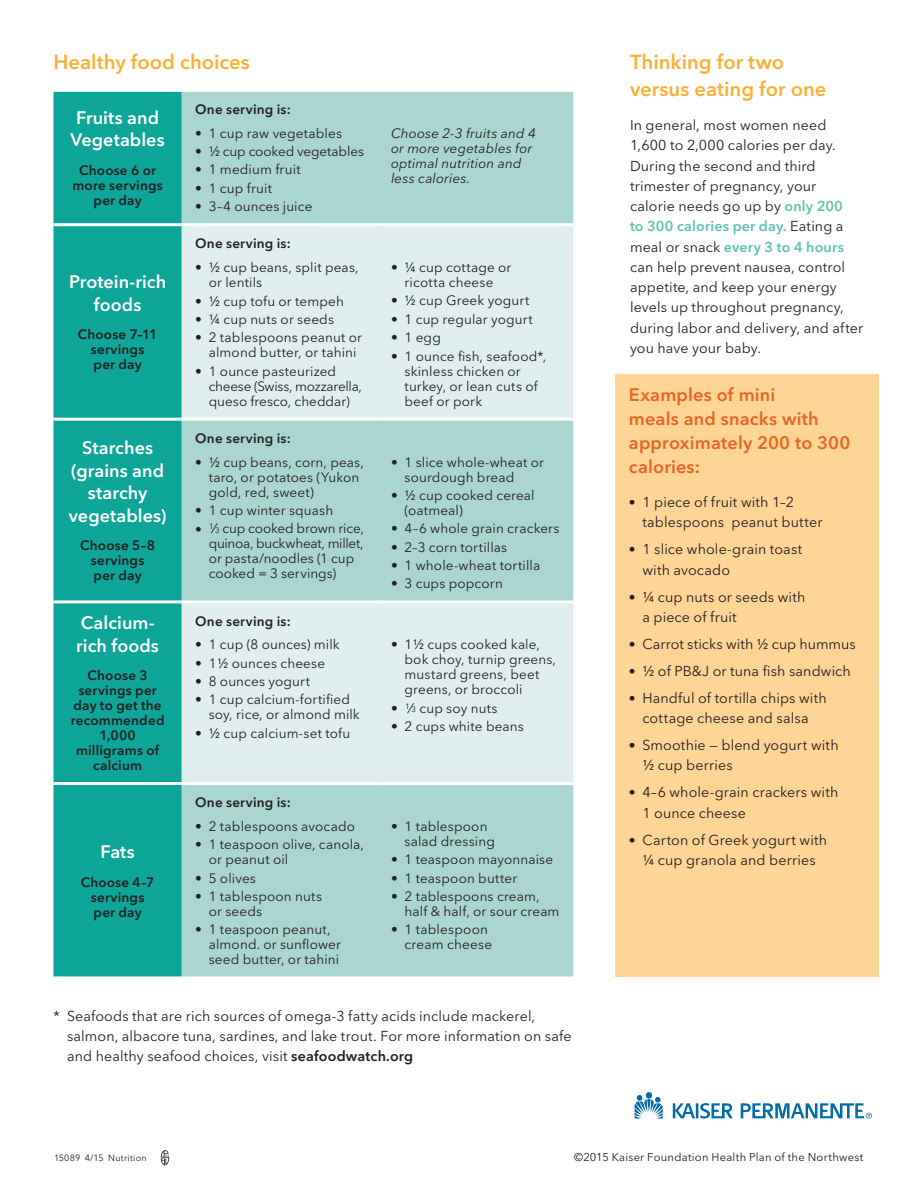
<style>
.page{position:relative;width:918px;height:1188px;background:#fff}
.page>*{position:absolute;margin:0;border:0;box-sizing:border-box;transform-origin:0 0}
.t1{font:600 20.25px/27px "Avenir Next LT Pro";color:#fbb033}
.t2{font:600 18px/22.5px "Avenir Next LT Pro";color:#fff;text-align:center}
.t3{font:600 18px/24px "Avenir Next LT Pro";letter-spacing:.01em;color:#e7661f}
.t4{font:14.25px/20.2px "Avenir Next LT Pro";letter-spacing:.01em;color:#231f20}
.t5{font:13.5px/15px "Avenir Next LT Pro";letter-spacing:.01em;color:#231f20}
.t6{font:600 13.5px/15px "Avenir Next LT Pro";letter-spacing:.015em;color:#231f20;text-align:center}
.t7{font:italic 13.5px/15px "Avenir Next LT Pro";letter-spacing:.01em;color:#231f20}
.t8{font:13.5px "Avenir Next LT Pro";letter-spacing:-.01em;color:#231f20}
.t9{font:11.25px "Avenir Next LT Pro";letter-spacing:.02em;color:#231f20}
.t10{font:9px "Avenir Next LT Pro";letter-spacing:.025em;color:#231f20}
.s1{font-size:7.8px}
.s2{font-weight:600}
.s3{font-weight:600;color:#5dc3b0}
.s4{font-size:13.5px}
</style>
<div class="page">
<div style="left:615px;top:374px;width:264px;height:602px;background:#fed497"></div>
<svg style="left:161px;top:1150px;width:8px;height:16px"></svg>
<svg style="left:635px;top:1094px;width:28px;height:25px"></svg>
<div style="left:646px;top:1092px;width:6px;height:7px;background:#006ba7;border-radius:50%"></div>
<svg style="left:673px;top:1103px;width:60px;height:16px"></svg>
<svg style="left:741px;top:1103px;width:131px;height:16px"></svg>
<div style="left:54px;top:92px;width:128px;height:884px;background:#0da598"></div>
<div style="left:182px;top:92px;width:391px;height:884px;background:#aad5d0"></div>
<svg style="left:182px;top:226px;width:391px;height:556px;fill:#e0efee"></svg>
<hr style="left:54px;top:223px;width:128px;height:3px;background:#fff">
<hr style="left:54px;top:600px;width:128px;height:3px;background:#fff">
<hr style="left:182px;top:223px;width:196px;height:3px;background:#fff">
<hr style="left:378px;top:223px;width:195px;height:3px;background:#fff">
<hr style="left:182px;top:600px;width:196px;height:3px;background:#fff">
<hr style="left:378px;top:600px;width:195px;height:3px;background:#fff">
<hr style="left:54px;top:418px;width:128px;height:3px;background:#fff">
<hr style="left:54px;top:782px;width:128px;height:3px;background:#fff">
<hr style="left:182px;top:418px;width:196px;height:3px;background:#fff">
<hr style="left:378px;top:418px;width:195px;height:3px;background:#fff">
<hr style="left:182px;top:782px;width:196px;height:3px;background:#fff">
<hr style="left:378px;top:782px;width:195px;height:3px;background:#fff">
<h2 class="t1" style="left:54px;top:49px;width:198px">Healthy food choices</h2>
<h3 class="t2" style="left:71px;top:106px;width:96px">Fruits and<br>Vegetables</h3>
<p class="t6" style="left:72px;top:163px;width:92px">Choose 6 or more servings per day</p>
<p class="t6" style="left:195px;top:102px;width:97px">One serving is:</p>
<p class="t5" style="left:195px;top:126px;width:148px">• 1 cup raw vegetables</p>
<p class="t8" style="left:195px;top:143px;width:170px">• ½ cup cooked vegetables</p>
<p class="t5" style="left:195px;top:162px;width:107px">• 1 medium fruit</p>
<p class="t5" style="left:195px;top:181px;width:78px">• 1 cup fruit</p>
<p class="t5" style="left:195px;top:199px;width:119px">• 3–4 ounces juice</p>
<h3 class="t2" style="left:69px;top:271px;width:99px">Protein-rich foods</h3>
<p class="t6" style="left:78px;top:327px;width:81px">Choose 7–11 servings<br>per day</p>
<h3 class="t2" style="left:69px;top:437px;width:99px">Starches (grains and starchy vegetables)</h3>
<p class="t6" style="left:80px;top:538px;width:76px">Choose 5–8 servings per day</p>
<h3 class="t2" style="left:76px;top:611px;width:84px;text-align:left">Calcium&shy;rich foods</h3>
<p class="t6" style="left:71px;top:668px;width:95px">Choose 3 servings per day to get the recommended<br>1,000 milligrams of calcium</p>
<h3 class="t2" style="left:100px;top:841px;width:36px">Fats</h3>
<p class="t6" style="left:81px;top:875px;width:75px">Choose 4–7 servings per day</p>
<p class="t6" style="left:195px;top:236px;width:97px">One serving is:</p>
<p class="t5" style="left:209px;top:260px;width:151px;text-indent:-14px">• ½ cup beans, split peas, or lentils</p>
<p class="t5" style="left:195px;top:293px;width:150px">• ½ cup tofu or tempeh</p>
<p class="t5" style="left:195px;top:312px;width:140px">• ¼ cup nuts or seeds</p>
<p class="t5" style="left:195px;top:330px;width:168px;text-align:center">• 2 tablespoons peanut or almond butter, or tahini</p>
<p class="t5" style="left:209px;top:363px;width:155px;text-indent:-14px">• 1 ounce pasteurized cheese (Swiss, mozzarella, queso fresco, cheddar)</p>
<p class="t6" style="left:195px;top:431px;width:97px">One serving is:</p>
<p class="t5" style="left:209px;top:454px;width:157px;text-indent:-14px">• ½ cup beans, corn, peas, taro, or potatoes (Yukon gold, red, sweet)</p>
<p class="t5" style="left:195px;top:503px;width:139px">• 1 cup winter squash</p>
<p class="t5" style="left:209px;top:521px;width:157px;text-indent:-13px">• <sup>1</sup>∕<span class="s1">3</span> cup cooked brown rice, quinoa, buckwheat, millet, or pasta/noodles (1 cup cooked = 3 servings)</p>
<p class="t6" style="left:195px;top:613px;width:97px">One serving is:</p>
<p class="t5" style="left:195px;top:637px;width:146px">• 1 cup (8 ounces) milk</p>
<p class="t5" style="left:195px;top:656px;width:131px">• 1 ½ ounces cheese</p>
<p class="t5" style="left:195px;top:674px;width:116px">• 8 ounces yogurt</p>
<p class="t5" style="left:209px;top:692px;width:153px;text-indent:-14px">• 1 cup calcium-fortified soy, rice, or almond milk</p>
<p class="t5" style="left:195px;top:726px;width:156px">• ½ cup calcium-set tofu</p>
<p class="t6" style="left:195px;top:795px;width:97px">One serving is:</p>
<p class="t5" style="left:195px;top:819px;width:161px">• 2 tablespoons avocado</p>
<p class="t5" style="left:209px;top:837px;width:157px;text-indent:-14px">• 1 teaspoon olive, canola, or peanut oil</p>
<p class="t5" style="left:195px;top:870px;width:62px">• 5 olives</p>
<p class="t5" style="left:209px;top:889px;width:115px;text-indent:-14px">• 1 tablespoon nuts or seeds</p>
<p class="t5" style="left:209px;top:922px;width:134px;text-indent:-14px">• 1 teaspoon peanut, almond. or sunflower seed butter, or tahini</p>
<p class="t7" style="left:391px;top:126px;width:146px">Choose 2-3 fruits and 4 or more vegetables for optimal nutrition and less calories.</p>
<p class="t5" style="left:391px;top:260px;width:122px;text-align:center">• ¼ cup cottage or ricotta cheese</p>
<p class="t5" style="left:391px;top:293px;width:140px">• ½ cup Greek yogurt</p>
<p class="t5" style="left:391px;top:312px;width:143px">• 1 cup regular yogurt</p>
<p class="t5" style="left:391px;top:330px;width:51px">• 1 egg</p>
<p class="t5" style="left:405px;top:348px;width:143px;text-indent:-14px">• 1 ounce fish, seafood*, skinless chicken or turkey, or lean cuts of beef or pork</p>
<p class="t5" style="left:405px;top:454px;width:141px;text-indent:-14px">• 1 slice whole-wheat or sourdough bread</p>
<p class="t5" style="left:405px;top:488px;width:132px;text-indent:-14px">• ½ cup cooked cereal (oatmeal)</p>
<p class="t5" style="left:391px;top:521px;width:170px">• 4–6 whole grain crackers</p>
<p class="t5" style="left:391px;top:539px;width:118px">• 2–3 corn tortillas</p>
<p class="t5" style="left:391px;top:558px;width:151px">• 1 whole-wheat tortilla</p>
<p class="t5" style="left:391px;top:576px;width:113px">• 3 cups popcorn</p>
<p class="t5" style="left:405px;top:637px;width:153px;text-indent:-14px">• 1 ½ cups cooked kale, bok choy, turnip greens, mustard greens, beet greens, or broccoli</p>
<p class="t5" style="left:391px;top:701px;width:108px">• <sup>1</sup>∕<span class="s1">3</span> cup soy nuts</p>
<p class="t5" style="left:391px;top:719px;width:134px">• 2 cups white beans</p>
<p class="t5" style="left:405px;top:819px;width:92px;text-indent:-14px">• 1 tablespoon salad dressing</p>
<p class="t5" style="left:391px;top:852px;width:164px">• 1 teaspoon mayonnaise</p>
<p class="t5" style="left:391px;top:870px;width:128px">• 1 teaspoon butter</p>
<p class="t5" style="left:405px;top:889px;width:157px;text-indent:-14px">• 2 tablespoons cream, half &amp; half, or sour cream</p>
<p class="t5" style="left:405px;top:922px;width:89px;text-indent:-14px">• 1 tablespoon cream cheese</p>
<p class="t4" style="left:67px;top:1006px;width:506px;text-indent:-13px">* Seafoods that are rich sources of omega-3 fatty acids include mackerel, salmon, albacore tuna, sardines, and lake trout. For more information on safe and healthy seafood choices, visit <span class="s2">seafoodwatch.org</span></p>
<h2 class="t1" style="left:630px;top:49px;width:198px">Thinking for two versus eating for one</h2>
<p class="t4" style="left:630px;top:115px;width:235px">In general, most women need<br>1,600 to 2,000 calories per day.<br>During the second and third trimester of pregnancy, your calorie needs go up by <span class="s3">only 200<br>to 300 calories per day.</span> Eating a meal or snack <span class="s3">every 3 to 4 hours </span>can help prevent nausea, control appetite, and keep your energy levels up throughout pregnancy, during labor and delivery, and after you have your baby.</p>
<h2 class="t3" style="left:629px;top:383px;width:223px">Examples of mini<br>meals and snacks with approximately 200 to 300 calories:</h2>
<p class="t4" style="left:642px;top:492px;width:182px;text-indent:-14px"><span class="s4">•</span> 1 piece of fruit with 1–2 tablespoons peanut butter</p>
<p class="t4" style="left:642px;top:539px;width:162px;text-indent:-14px"><span class="s4">•</span> 1 slice whole-grain toast with avocado</p>
<p class="t4" style="left:642px;top:587px;width:165px;text-indent:-14px"><span class="s4">•</span> ¼ cup nuts or seeds with a piece of fruit</p>
<p class="t4" style="left:629px;top:634px;width:228px"><span class="s4">•</span> Carrot sticks with ½ cup hummus</p>
<p class="t4" style="left:629px;top:661px;width:224px"><span class="s4">•</span> ½ of PB&amp;J or tuna fish sandwich</p>
<p class="t4" style="left:629px;top:688px;width:199px;text-align:center"><span class="s4">•</span> Handful of tortilla chips with cottage cheese and salsa</p>
<p class="t4" style="left:642px;top:735px;width:198px;text-indent:-14px"><span class="s4">•</span> Smoothie — blend yogurt with ½ cup berries</p>
<p class="t4" style="left:642px;top:782px;width:198px;text-indent:-14px"><span class="s4">•</span> 4–6 whole-grain crackers with<br>1 ounce cheese</p>
<p class="t4" style="left:629px;top:830px;width:200px;text-align:center"><span class="s4">•</span> Carton of Greek yogurt with ¼ cup granola and berries</p>
<p class="t10" style="left:54px;top:1152px;width:94px">15089 4/15 Nutrition</p>
<p class="t9" style="left:574px;top:1150px;width:291px">©2015 Kaiser Foundation Health Plan of the Northwest</p>
</div>
